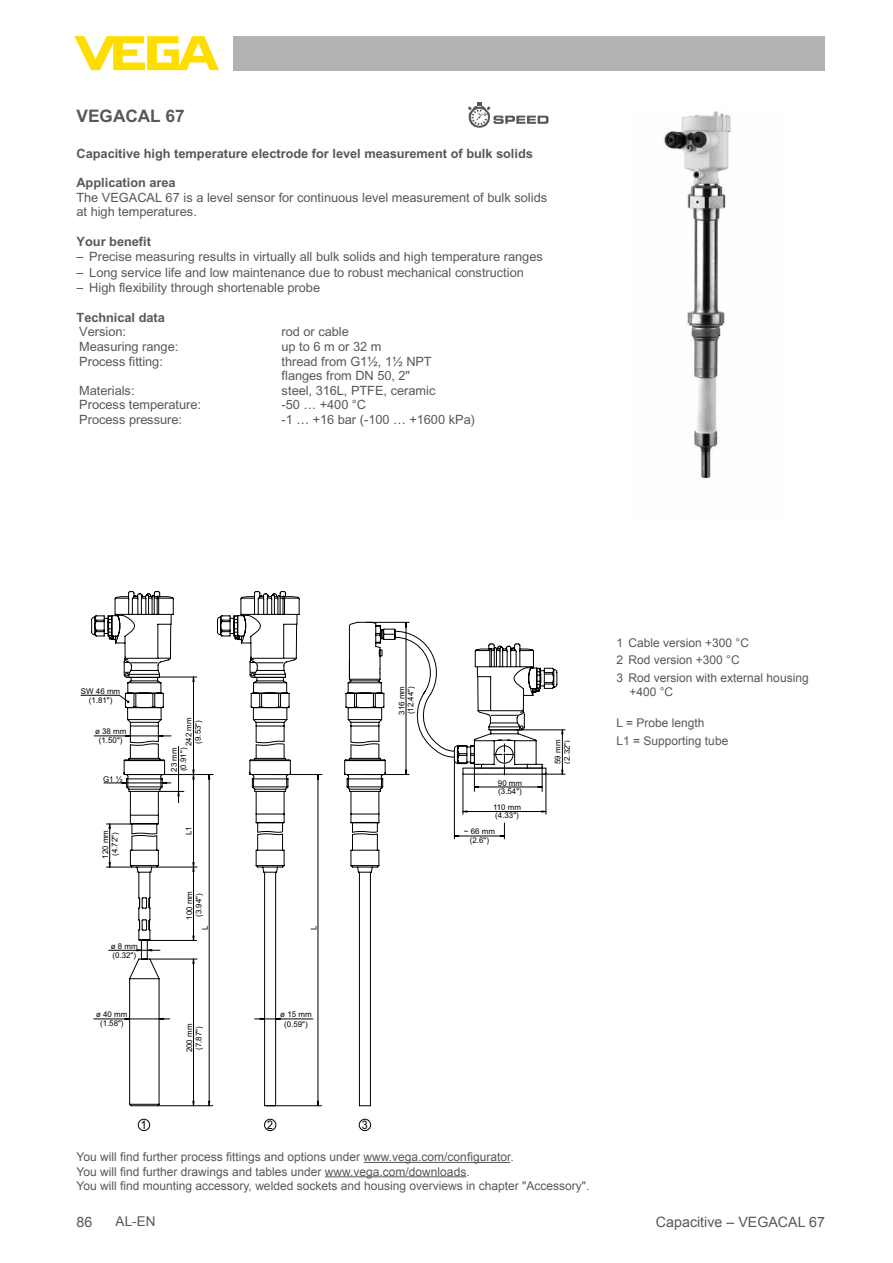
<style>
.page{position:relative;width:893px;height:1263px;background:#fff}
.page>*{position:absolute;margin:0;border:0;box-sizing:border-box;transform-origin:0 0}
.t1{font:700 17.25px "Arial";color:#585858}
.t2{font:14.25px "Arial";color:#58585a}
.t3{font:13.5px "Arial";color:#58585a}
.t4{font:12.75px/15.6px "Arial";letter-spacing:-.005em;color:#585858}
.t5{font:700 12.75px "Arial";letter-spacing:-.005em;color:#585858}
.t6{font:12px/17.7px "Arial";color:#58585a}
.t7{font:11.85px "Arial";color:#000;scale:.9 1}
.t8{font:7.95px/9.3px "Arial";color:#000;text-align:center}
.s1{font-weight:700}
.s2{color:#000}
</style>
<div class="page">
<div style="left:234px;top:36px;width:591px;height:34px;background:#b1b3b4"></div>
<svg style="left:74px;top:36px;width:145px;height:34px"></svg>
<img style="left:663px;top:111px;width:68px;height:367px">
<div style="left:264px;top:1119px;width:12px;height:12px;background:#fff;border:1px solid #000;border-radius:50%"></div>
<div style="left:359px;top:1119px;width:12px;height:12px;background:#fff;border:1px solid #000;border-radius:50%"></div>
<div style="left:138px;top:1119px;width:12px;height:12px;background:#fff;border:1px solid #000;border-radius:50%"></div>
<svg style="left:81px;top:591px;width:241px;height:516px"></svg>
<svg style="left:344px;top:621px;width:221px;height:485px"></svg>
<svg style="left:468px;top:102px;width:81px;height:26px"></svg>
<hr style="left:364px;top:1162px;width:146px;height:1px;background:#58585a">
<hr style="left:325px;top:1176px;width:141px;height:1px;background:#58585a">
<h1 class="t1" style="left:77px;top:106px;width:110px">VEGACAL 67</h1>
<p class="t5" style="left:77px;top:146px;width:458px">Capacitive high temperature electrode for level measurement of bulk solids</p>
<p class="t5" style="left:77px;top:175px;width:101px">Application area</p>
<p class="t4" style="left:77px;top:190px;width:472px;line-height:14.5px">The VEGACAL 67 is a level sensor for continuous level measurement of bulk solids at high temperatures.</p>
<p class="t4" style="left:77px;top:234px;width:468px"><span class="s1">Your benefit<br></span><span class="s2">−</span> Precise measuring results in virtually all bulk solids and high temperature ranges <span class="s2">−</span> Long service life and low maintenance due to robust mechanical construction<br><span class="s2">−</span> High flexibility through shortenable probe</p>
<p class="t5" style="left:77px;top:310px;width:90px">Technical data</p>
<p class="t4" style="left:79px;top:324px;width:48px">Version:</p>
<p class="t4" style="left:282px;top:324px;width:69px">rod or cable</p>
<p class="t4" style="left:79px;top:339px;width:101px">Measuring range:</p>
<p class="t4" style="left:282px;top:339px;width:101px">up to 6 m or 32 m</p>
<p class="t4" style="left:79px;top:353px;width:85px">Process fitting:</p>
<p class="t4" style="left:282px;top:354px;width:152px;line-height:14.5px">thread from G1½, 1½ NPT flanges from DN 50, 2"</p>
<p class="t4" style="left:79px;top:383px;width:57px">Materials:</p>
<p class="t4" style="left:282px;top:383px;width:155px">steel, 316L, PTFE, ceramic</p>
<p class="t4" style="left:79px;top:397px;width:123px">Process temperature:</p>
<p class="t4" style="left:282px;top:397px;width:86px">-50 … +400 °C</p>
<p class="t4" style="left:79px;top:412px;width:104px">Process pressure:</p>
<p class="t4" style="left:282px;top:412px;width:195px">-1 … +16 bar (-100 … +1600 kPa)</p>
<p class="t8" style="left:81px;top:686px;width:41px">SW 46 mm (1.81")</p>
<p class="t8" style="left:95px;top:726px;width:33px">ø 38 mm (1.50")</p>
<p class="t8" style="left:103px;top:774px;width:21px">G1 ½</p>
<p class="t8" style="left:101px;top:859px;width:30px;rotate:-90deg">120 mm (4.72")</p>
<p class="t8" style="left:111px;top:941px;width:28px;text-align:left">ø 8 mm (0.32")</p>
<p class="t8" style="left:96px;top:1009px;width:33px">ø 40 mm (1.58")</p>
<p class="t8" style="left:184px;top:746px;width:30px;rotate:-90deg">242 mm (9.53")</p>
<p class="t8" style="left:169px;top:771px;width:26px;text-align:left;rotate:-90deg">23 mm (0.91")</p>
<p class="t8" style="left:184px;top:835px;width:10px;rotate:-90deg">L1</p>
<p class="t8" style="left:185px;top:919px;width:30px;rotate:-90deg">100 mm (3.94")</p>
<p class="t8" style="left:200px;top:930px;width:6px;rotate:-90deg">L</p>
<p class="t8" style="left:309px;top:930px;width:6px;rotate:-90deg">L</p>
<p class="t8" style="left:185px;top:1052px;width:30px;rotate:-90deg">200 mm (7.87")</p>
<p class="t8" style="left:280px;top:1010px;width:33px">ø 15 mm (0.59")</p>
<p class="t7" style="left:141px;top:1117px;width:8px">1</p>
<p class="t7" style="left:267px;top:1117px;width:8px">2</p>
<p class="t7" style="left:362px;top:1117px;width:8px">3</p>
<p class="t8" style="left:397px;top:714px;width:30px;text-align:left;rotate:-90deg">316 mm (12.44")</p>
<p class="t8" style="left:498px;top:779px;width:26px;line-height:7.6px;text-align:left">90 mm (3.54")</p>
<p class="t8" style="left:493px;top:804px;width:30px;line-height:7.6px;text-align:left">110 mm (4.33")</p>
<p class="t8" style="left:464px;top:827px;width:33px">~ 66 mm (2.6")</p>
<p class="t8" style="left:553px;top:764px;width:26px;text-align:left;rotate:-90deg">59 mm (2.32")</p>
<p class="t6" style="left:77px;top:1150px;width:514px;line-height:14.4px">You will find further process fittings and options under www.vega.com/configurator.<br>You will find further drawings and tables under www.vega.com/downloads.<br>You will find mounting accessory, welded sockets and housing overviews in chapter "Accessory".</p>
<p class="t2" style="left:77px;top:1212px;width:17px">86</p>
<p class="t3" style="left:116px;top:1212px;width:41px">AL-EN</p>
<p class="t6" style="left:617px;top:634px;width:194px">1 Cable version +300 °C<br>2 Rod version +300 °C<br>3 Rod version with external housing</p>
<p class="t6" style="left:629px;top:683px;width:45px">+400 °C</p>
<p class="t6" style="left:617px;top:714px;width:113px">L = Probe length<br>L1 = Supporting tube</p>
<p class="t2" style="left:656px;top:1212px;width:170px">Capacitive – VEGACAL 67</p>
</div>
